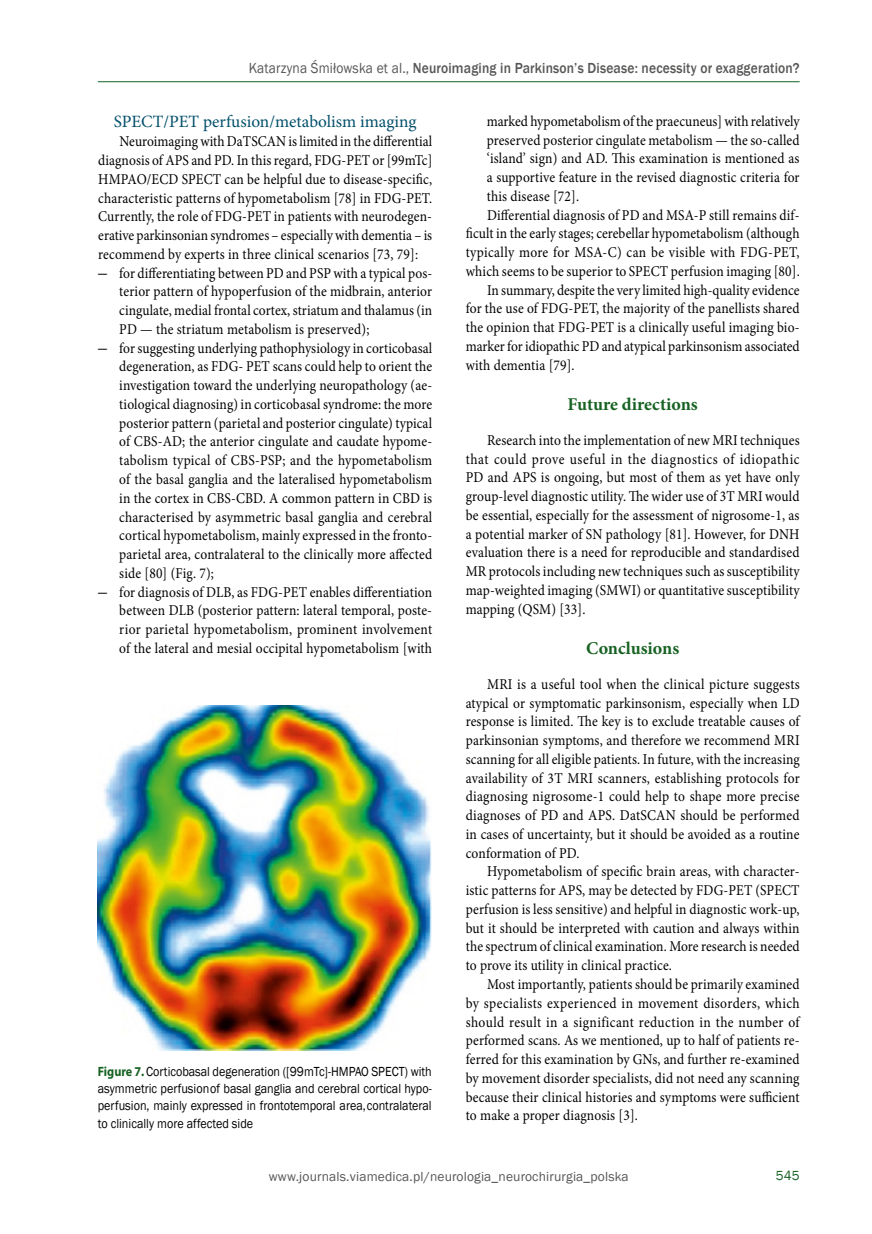
<style>
.page{position:relative;width:872px;height:1234px;background:#fff}
.page>*{position:absolute;margin:0;border:0;box-sizing:border-box;transform-origin:0 0}
.t1{font:700 18px "Minion Pro";color:#176222}
.t2{font:17.25px "Minion Pro";color:#03506b}
.t3{font:15px/18.8px "Minion Pro";letter-spacing:.01em;color:#000;text-align:justify;scale:.9 1}
.t4{font:500 15px "Franklin Gothic";letter-spacing:.01em;color:#575756;scale:.9 1}
.t5{font:13.5px/17.2px "Franklin Gothic";color:#000;text-align:justify;scale:.9 1}
.t6{font:13.5px "Franklin Gothic";letter-spacing:.01em;color:#575756}
.t7{font:13.5px "Franklin Gothic";color:#176222}
.s1{font-weight:400}
.s2{font-family:"Franklin Gothic"}
.s3{font-family:"Myriad Pro";font-weight:700;color:#176222}
</style>
<div class="page">
<hr style="left:98px;top:81px;width:701px;height:1px;background:#176222">
<img style="left:98px;top:705px;width:334px;height:345px">
<p class="t4" style="left:249px;top:59px;width:613px"><span class="s1">Katarzyna Śmiłowska et al.,</span> Neuroimaging in Parkinson’s Disease: necessity or exaggeration?</p>
<p class="t2" style="left:114px;top:110px;width:304px">SPECT/PET perfusion/metabolism imaging</p>
<p class="t3" style="left:98px;top:132px;width:373px;text-indent:21px">Neuroimaging with DaTSCAN is limited in the differential diagnosis of APS and PD. In this regard, FDG-PET or [99mTc] HMPAO/ECD SPECT can be helpful due to disease-specific, characteristic patterns of hypometabolism [78] in FDG-PET.<br>Currently, the role of FDG-PET in patients with neurodegen&shy;erative parkinsonian syndromes – especially with dementia – is recommend by experts in three clinical scenarios [73, 79]:</p>
<p class="t3" style="left:119px;top:263px;width:349px;text-indent:-21px"><span class="s2">—</span> for differentiating between PD and PSP with a typical pos&shy;terior pattern of hypoperfusion of the midbrain, anterior cingulate, medial frontal cortex, striatum and thalamus (in PD — the striatum metabolism is preserved);</p>
<p class="t3" style="left:119px;top:338px;width:349px;text-indent:-21px"><span class="s2">—</span> for suggesting underlying pathophysiology in corticobasal degeneration, as FDG- PET scans could help to orient the investigation toward the underlying neuropathology (ae&shy;tiological diagnosing) in corticobasal syndrome: the more posterior pattern (parietal and posterior cingulate) typical of CBS-AD; the anterior cingulate and caudate hypome&shy;tabolism typical of CBS-PSP; and the hypometabolism of the basal ganglia and the lateralised hypometabolism in the cortex in CBS-CBD. A common pattern in CBD is characterised by asymmetric basal ganglia and cerebral cortical hypometabolism, mainly expressed in the fronto&shy;parietal area, contralateral to the clinically more affected side [80] (Fig. 7);</p>
<p class="t3" style="left:119px;top:582px;width:349px;text-indent:-21px"><span class="s2">—</span> for diagnosis of DLB, as FDG-PET enables differentiation between DLB (posterior pattern: lateral temporal, poste&shy;rior parietal hypometabolism, prominent involvement of the lateral and mesial occipital hypometabolism [with</p>
<p class="t5" style="left:98px;top:1062px;width:372px"><span class="s3">Figure 7.</span> Corticobasal degeneration ([99mTc]-HMPAO SPECT) with asymmetric perfusion of basal ganglia and cerebral cortical hypo&shy;perfusion, mainly expressed in frontotemporal area, contralateral to clinically more affected side</p>
<p class="t3" style="left:487px;top:112px;width:349px">marked hypometabolism of the praecuneus] with relatively</p>
<p class="t3" style="left:487px;top:130px;width:349px">preserved posterior cingulate metabolism — the so-called</p>
<p class="t3" style="left:487px;top:149px;width:349px">‘island’ sign) and AD. This examination is mentioned as</p>
<p class="t3" style="left:487px;top:168px;width:349px">a supportive feature in the revised diagnostic criteria for</p>
<p class="t3" style="left:487px;top:187px;width:104px">this disease [72].</p>
<p class="t3" style="left:487px;top:205px;width:349px">Differential diagnosis of PD and MSA-P still remains dif-</p>
<p class="t3" style="left:466px;top:224px;width:372px">ficult in the early stages; cerebellar hypometabolism (although</p>
<p class="t3" style="left:466px;top:243px;width:372px">typically more for MSA-C) can be visible with FDG-PET,</p>
<p class="t3" style="left:466px;top:262px;width:372px">which seems to be superior to SPECT perfusion imaging [80].</p>
<p class="t3" style="left:487px;top:280px;width:349px">In summary, despite the very limited high-quality evidence</p>
<p class="t3" style="left:466px;top:299px;width:372px">for the use of FDG-PET, the majority of the panellists shared</p>
<p class="t3" style="left:466px;top:318px;width:372px">the opinion that FDG-PET is a clinically useful imaging bio-</p>
<p class="t3" style="left:466px;top:337px;width:372px">marker for idiopathic PD and atypical parkinsonism associated</p>
<p class="t3" style="left:466px;top:355px;width:122px">with dementia [79].</p>
<p class="t1" style="left:567px;top:391px;width:132px">Future directions</p>
<p class="t3" style="left:466px;top:430px;width:372px;text-indent:21px">Research into the implementation of new MRI techniques that could prove useful in the diagnostics of idiopathic PD and APS is ongoing, but most of them as yet have only group-level diagnostic utility. The wider use of 3T MRI would be essential, especially for the assessment of nigrosome-1, as a potential marker of SN pathology [81]. However, for DNH evaluation there is a need for reproducible and standardised MR protocols including new techniques such as susceptibility map-weighted imaging (SMWI) or quantitative susceptibility mapping (QSM) [33].</p>
<p class="t1" style="left:586px;top:635px;width:95px">Conclusions</p>
<p class="t3" style="left:466px;top:674px;width:372px;text-indent:21px">MRI is a useful tool when the clinical picture suggests atypical or symptomatic parkinsonism, especially when LD response is limited. The key is to exclude treatable causes of parkinsonian symptoms, and therefore we recommend MRI scanning for all eligible patients. In future, with the increasing availability of 3T MRI scanners, establishing protocols for diagnosing nigrosome-1 could help to shape more precise diagnoses of PD and APS. DatSCAN should be performed in cases of uncertainty, but it should be avoided as a routine conformation of PD.</p>
<p class="t3" style="left:466px;top:862px;width:372px;text-indent:21px">Hypometabolism of specific brain areas, with character&shy;istic patterns for APS, may be detected by FDG-PET (SPECT perfusion is less sensitive) and helpful in diagnostic work-up, but it should be interpreted with caution and always within the spectrum of clinical examination. More research is needed to prove its utility in clinical practice.</p>
<p class="t3" style="left:466px;top:974px;width:372px;text-indent:21px">Most importantly, patients should be primarily examined by specialists experienced in movement disorders, which should result in a significant reduction in the number of performed scans. As we mentioned, up to half of patients re&shy;ferred for this examination by GNs, and further re-examined by movement disorder specialists, did not need any scanning because their clinical histories and symptoms were sufficient to make a proper diagnosis [3].</p>
<p class="t6" style="left:269px;top:1168px;width:361px">www.journals.viamedica.pl/neurologia_neurochirurgia_polska</p>
<p class="t7" style="left:776px;top:1166px;width:25px">545</p>
</div>
